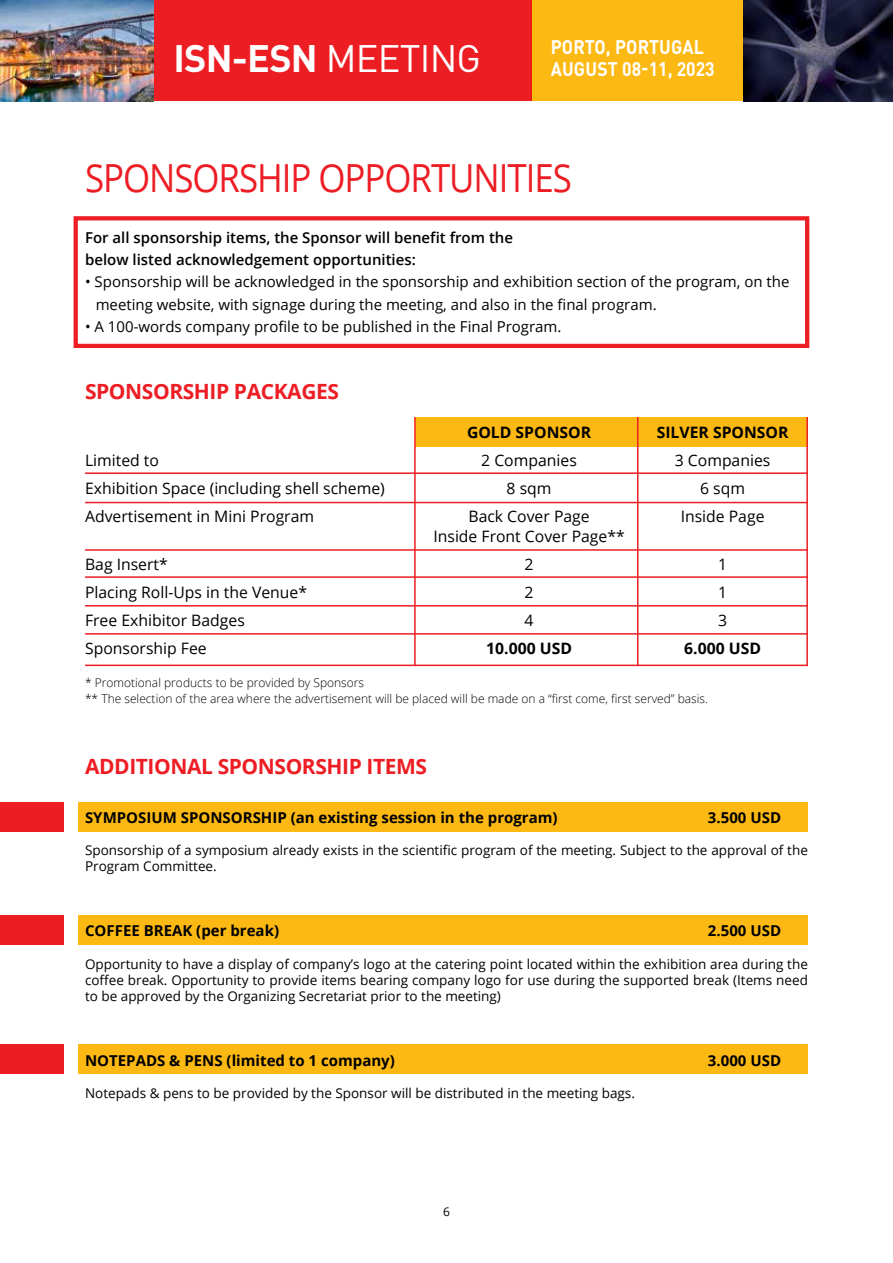
<style>
.page{position:relative;width:893px;height:1263px;background:#fff}
.page>*{position:absolute;margin:0;border:0;box-sizing:border-box;transform-origin:0 0}
.t1{font:38.7px "Open Sans";letter-spacing:-.03em;color:#ed1d24;scale:.9 1}
.t2{font:700 37.8px "DINOT";letter-spacing:-.02em;color:#fff}
.t3{font:700 21px "Open Sans";letter-spacing:-.02em;color:#ed1d24}
.t4{font:700 19.5px "DINOT";letter-spacing:.01em;color:#fff;scale:.9 1}
.t5{font:15.75px "Open Sans";color:#000}
.t6{font:700 15.75px "Open Sans";color:#000}
.t7{font:15px/22.2px "Open Sans";color:#000}
.t8{font:700 15px "Open Sans";color:#000}
.t9{font:600 15px/22.2px "Open Sans";color:#000}
.t10{font:13.5px/16.2px "Open Sans";color:#000}
.t11{font:300 12px/16.2px "Open Sans";color:#000}
.t12{font:12px "Open Sans";color:#000}
.s1{font-weight:400}
</style>
<div class="page">
<svg style="left:743px;top:0;width:150px;height:101px;background:#202037"></svg>
<div style="left:0;top:0;width:531px;height:101px;background:#ed1d24"></div>
<div style="left:531px;top:0;width:212px;height:101px;background:#fdb913"></div>
<img style="left:0;top:0;width:153px;height:101px">
<div style="left:74px;top:216px;width:735px;height:132px;border:4px solid #ed1d24"></div>
<div style="left:416px;top:417px;width:392px;height:30px;background:#fdb913"></div>
<hr style="left:85px;top:472px;width:723px;height:2px;background:#ed1d24">
<hr style="left:85px;top:502px;width:723px;height:1px;background:#ed1d24">
<hr style="left:85px;top:549px;width:723px;height:2px;background:#ed1d24">
<hr style="left:85px;top:576px;width:723px;height:2px;background:#ed1d24">
<hr style="left:85px;top:605px;width:723px;height:1px;background:#ed1d24">
<hr style="left:85px;top:633px;width:723px;height:2px;background:#ed1d24">
<hr style="left:85px;top:665px;width:723px;height:1px;background:#ed1d24">
<hr style="left:414px;top:417px;width:2px;height:249px;background:#ed1d24">
<hr style="left:637px;top:417px;width:1px;height:249px;background:#ed1d24">
<hr style="left:806px;top:417px;width:2px;height:249px;background:#ed1d24">
<div style="left:78px;top:802px;width:730px;height:30px;background:#fdb913"></div>
<div style="left:0;top:802px;width:64px;height:30px;background:#ed1d24"></div>
<div style="left:78px;top:915px;width:730px;height:29px;background:#fdb913"></div>
<div style="left:0;top:915px;width:64px;height:29px;background:#ed1d24"></div>
<div style="left:78px;top:1044px;width:730px;height:30px;background:#fdb913"></div>
<div style="left:0;top:1044px;width:64px;height:30px;background:#ed1d24"></div>
<h2 class="t2" style="left:173px;top:34px;width:309px">ISN-ESN <span class="s1">MEETING</span></h2>
<h3 class="t4" style="left:551px;top:34px;width:172px">PORTO, PORTUGAL</h3>
<h3 class="t4" style="left:551px;top:56px;width:184px">AUGUST 08-11, 2023</h3>
<h1 class="t1" style="left:85px;top:151px;width:542px">SPONSORSHIP OPPORTUNITIES</h1>
<p class="t9" style="left:85px;top:226px;width:430px">For all sponsorship items, the Sponsor will benefit from the below listed acknowledgement opportunities:</p>
<p class="t7" style="left:96px;top:270px;width:695px;text-indent:-11px">• Sponsorship will be acknowledged in the sponsorship and exhibition section of the program, on the meeting website, with signage during the meeting, and also in the final program.</p>
<p class="t7" style="left:85px;top:315px;width:478px">• A 100-words company profile to be published in the Final Program.</p>
<h3 class="t3" style="left:85px;top:377px;width:255px">SPONSORSHIP PACKAGES</h3>
<p class="t6" style="left:467px;top:421px;width:126px">GOLD SPONSOR</p>
<p class="t6" style="left:657px;top:421px;width:133px">SILVER SPONSOR</p>
<p class="t5" style="left:85px;top:449px;width:76px">Limited to</p>
<p class="t5" style="left:481px;top:449px;width:97px">2 Companies</p>
<p class="t5" style="left:675px;top:449px;width:97px">3 Companies</p>
<p class="t5" style="left:85px;top:478px;width:301px">Exhibition Space (including shell scheme)</p>
<p class="t5" style="left:507px;top:478px;width:46px">8 sqm</p>
<p class="t5" style="left:700px;top:478px;width:46px">6 sqm</p>
<p class="t5" style="left:85px;top:506px;width:231px">Advertisement in Mini Program</p>
<p class="t5" style="left:468px;top:506px;width:123px">Back Cover Page</p>
<p class="t5" style="left:681px;top:506px;width:85px">Inside Page</p>
<p class="t5" style="left:433px;top:525px;width:193px">Inside Front Cover Page**</p>
<p class="t5" style="left:85px;top:553px;width:84px">Bag Insert*</p>
<p class="t5" style="left:525px;top:553px;width:11px">2</p>
<p class="t5" style="left:718px;top:553px;width:11px">1</p>
<p class="t5" style="left:85px;top:581px;width:224px">Placing Roll-Ups in the Venue*</p>
<p class="t5" style="left:525px;top:581px;width:11px">2</p>
<p class="t5" style="left:718px;top:581px;width:11px">1</p>
<p class="t5" style="left:85px;top:610px;width:161px">Free Exhibitor Badges</p>
<p class="t5" style="left:525px;top:610px;width:11px">4</p>
<p class="t5" style="left:718px;top:610px;width:11px">3</p>
<p class="t5" style="left:85px;top:638px;width:123px">Sponsorship Fee</p>
<p class="t6" style="left:486px;top:637px;width:87px">10.000 USD</p>
<p class="t6" style="left:684px;top:637px;width:78px">6.000 USD</p>
<p class="t11" style="left:85px;top:674px;width:624px">* Promotional products to be provided by Sponsors<br>** The selection of the area where the advertisement will be placed will be made on a “first come, first served” basis.</p>
<h3 class="t3" style="left:85px;top:752px;width:344px">ADDITIONAL SPONSORSHIP ITEMS</h3>
<p class="t8" style="left:85px;top:807px;width:474px">SYMPOSIUM SPONSORSHIP (an existing session in the program)</p>
<p class="t8" style="left:708px;top:807px;width:75px">3.500 USD</p>
<p class="t10" style="left:85px;top:842px;width:724px">Sponsorship of a symposium already exists in the scientific program of the meeting. Subject to the approval of the<br>Program Committee.</p>
<p class="t8" style="left:85px;top:920px;width:196px">COFFEE BREAK (per break)</p>
<p class="t8" style="left:708px;top:920px;width:75px">2.500 USD</p>
<p class="t10" style="left:85px;top:955px;width:724px;text-align:justify">Opportunity to have a display of company’s logo at the catering point located within the exhibition area during the coffee break. Opportunity to provide items bearing company logo for use during the supported break (Items need to be approved by the Organizing Secretariat prior to the meeting)</p>
<p class="t8" style="left:85px;top:1050px;width:311px">NOTEPADS &amp; PENS (limited to 1 company)</p>
<p class="t8" style="left:708px;top:1050px;width:75px">3.000 USD</p>
<p class="t10" style="left:85px;top:1085px;width:551px">Notepads &amp; pens to be provided by the Sponsor will be distributed in the meeting bags.</p>
<p class="t12" style="left:443px;top:1203px;width:8px">6</p>
</div>
